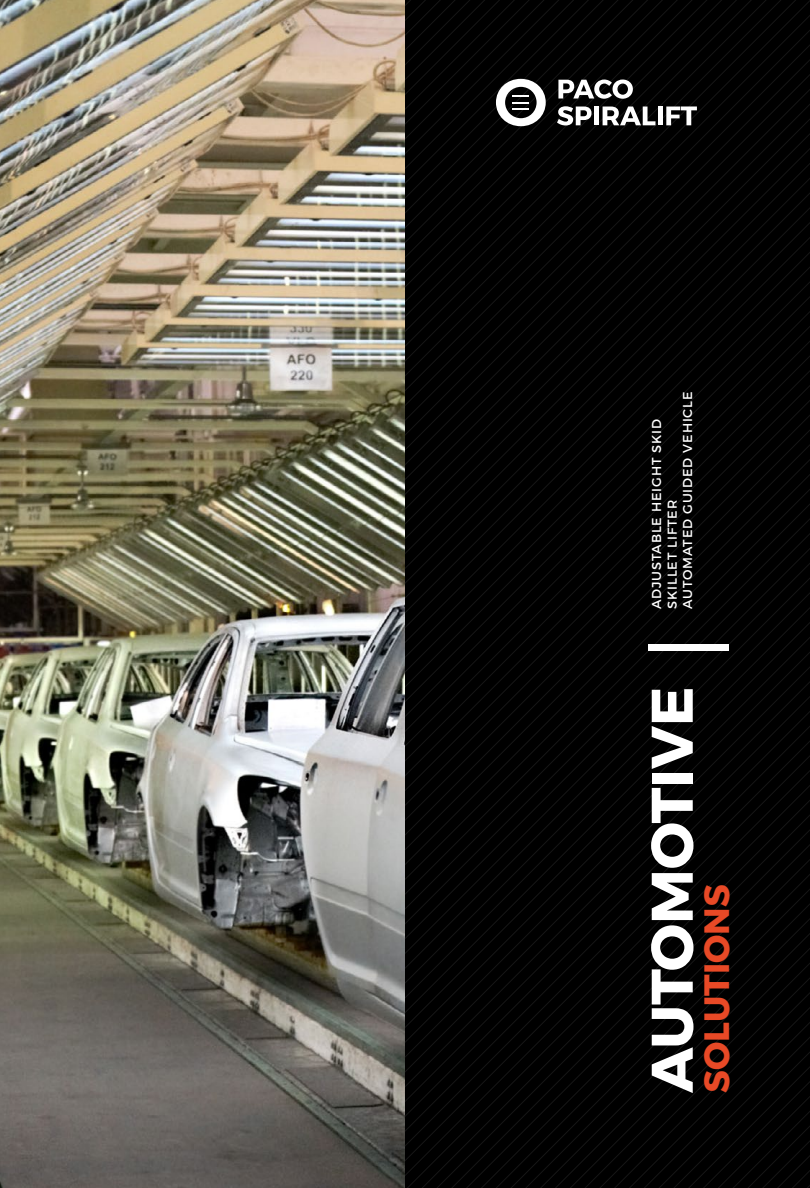
<style>
.page{position:relative;width:810px;height:1188px;background:#fff}
.page>*{position:absolute;margin:0;border:0;box-sizing:border-box;transform-origin:0 0}
.t1{font:700 58.5px "Montserrat";color:#fff}
.t2{font:700 35.1px "Montserrat";color:#e84926}
.t3{font:12.9px/15.5px "Montserrat";letter-spacing:.07em;color:#fff}
</style>
<div class="page">
<svg style="left:405px;top:0;width:405px;height:1188px;background:#010101"></svg>
<div style="left:649px;top:644px;width:80px;height:7px;background:#fff"></div>
<img style="left:0;top:0;width:405px;height:1188px">
<svg style="left:496px;top:79px;width:50px;height:47px"></svg>
<svg style="left:558px;top:80px;width:75px;height:19px"></svg>
<svg style="left:557px;top:106px;width:35px;height:19px"></svg>
<div style="left:594px;top:107px;width:5px;height:18px;background:#fff"></div>
<svg style="left:603px;top:107px;width:52px;height:18px"></svg>
<div style="left:658px;top:107px;width:5px;height:18px;background:#fff"></div>
<svg style="left:666px;top:106px;width:31px;height:19px"></svg>
<p class="t3" style="left:649px;top:609px;width:219px;rotate:-90deg">ADJUSTABLE HEIGHT SKID<br>SKILLET LIFTER<br>AUTOMATED GUIDED VEHICLE</p>
<h1 class="t1" style="left:625px;top:1093px;width:408px;rotate:-90deg">AUTOMOTIVE</h1>
<h2 class="t2" style="left:688px;top:1093px;width:210px;rotate:-90deg">SOLUTIONS</h2>
</div>
